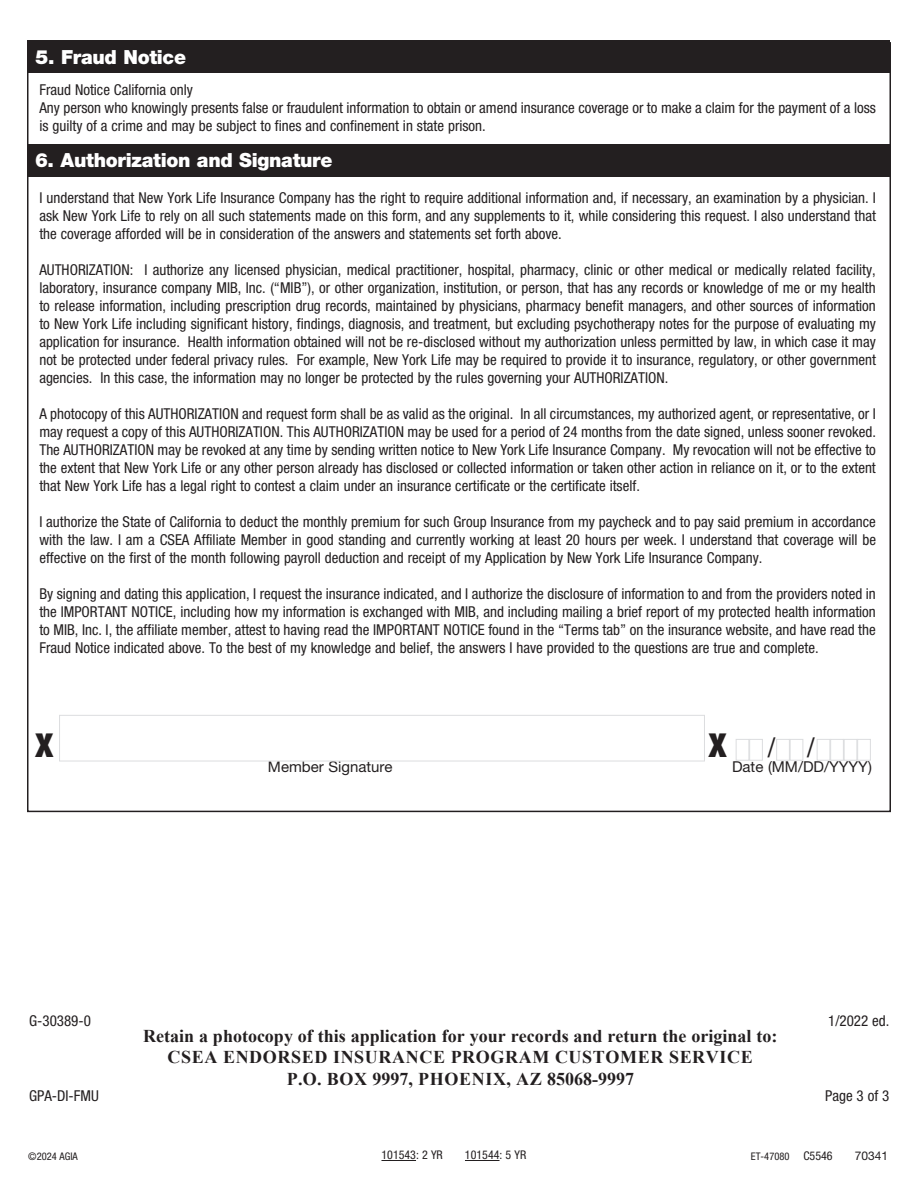
<style>
.page{position:relative;width:918px;height:1188px;background:#fff}
.page>*{position:absolute;margin:0;border:0;box-sizing:border-box;transform-origin:0 0}
.t1{font:900 condensed 33px "Helvetica Neue LT Std";color:#231f20}
.t2{font:condensed 27px "Helvetica Neue LT Std";color:#231f20}
.t3{font:900 19.5px "Helvetica Neue LT Std";letter-spacing:-.015em;color:#fff}
.t4{font:700 18px "Times New Roman";color:#231f20}
.t5{font:700 18px "Times New Roman";letter-spacing:.035em;color:#231f20}
.t6{font:condensed 15px/18px "Helvetica Neue LT Std";color:#231f20;text-align:justify}
.t7{font:15px "Helvetica Neue LT Std";color:#231f20}
.t8{font:condensed 12px "Helvetica Neue LT Std";color:#231f20}
.t9{font:12px "Helvetica Neue LT Std";color:#231f20}
.t10{font:condensed 10.5px "Helvetica Neue LT Std";color:#231f20}
.s1{font-weight:900;font-size:33px}
.s2{font-size:12px}
</style>
<div class="page">
<div style="left:28px;top:41px;width:862px;height:32px;background:#231f20"></div>
<div style="left:27px;top:145px;width:862px;height:32px;background:#231f20"></div>
<div style="left:59px;top:715px;width:646px;height:46px;background:#fff;border:1px solid #dcdddf"></div>
<div style="left:736px;top:739px;width:13px;height:22px;background:#fff;border:1px solid #dcdddf"></div>
<div style="left:749px;top:739px;width:14px;height:22px;background:#fff;border:1px solid #dcdddf"></div>
<div style="left:776px;top:739px;width:14px;height:22px;background:#fff;border:1px solid #dcdddf"></div>
<div style="left:790px;top:739px;width:13px;height:22px;background:#fff;border:1px solid #dcdddf"></div>
<div style="left:817px;top:739px;width:13px;height:22px;background:#fff;border:1px solid #dcdddf"></div>
<div style="left:830px;top:739px;width:14px;height:22px;background:#fff;border:1px solid #dcdddf"></div>
<div style="left:844px;top:739px;width:13px;height:22px;background:#fff;border:1px solid #dcdddf"></div>
<div style="left:857px;top:739px;width:14px;height:22px;background:#fff;border:1px solid #dcdddf"></div>
<hr style="left:381px;top:1160px;width:35px;height:1px;background:#231f20">
<hr style="left:465px;top:1160px;width:35px;height:1px;background:#231f20">
<p class="t3" style="left:36px;top:46px;width:152px">5. Fraud Notice</p>
<p class="t6" style="left:39px;top:81px;width:155px">Fraud Notice California only</p>
<p class="t6" style="left:39px;top:99px;width:838px">Any person who knowingly presents false or fraudulent information to obtain or amend insurance coverage or to make a claim for the payment of a loss is guilty of a crime and may be subject to fines and confinement in state prison.</p>
<p class="t3" style="left:35px;top:148px;width:299px">6. Authorization and Signature</p>
<p class="t6" style="left:39px;top:189px;width:838px">I understand that New York Life Insurance Company has the right to require additional information and, if necessary, an examination by a physician. I ask New York Life to rely on all such statements made on this form, and any supplements to it, while considering this request. I also understand that the coverage afforded will be in consideration of the answers and statements set forth above.</p>
<p class="t6" style="left:39px;top:261px;width:838px">AUTHORIZATION: I authorize any licensed physician, medical practitioner, hospital, pharmacy, clinic or other medical or medically related facility, laboratory, insurance company MIB, Inc. (“MIB”), or other organization, institution, or person, that has any records or knowledge of me or my health to release information, including prescription drug records, maintained by physicians, pharmacy benefit managers, and other sources of information to New York Life including significant history, findings, diagnosis, and treatment, but excluding psychotherapy notes for the purpose of evaluating my application for insurance. Health information obtained will not be re-disclosed without my authorization unless permitted by law, in which case it may not be protected under federal privacy rules. For example, New York Life may be required to provide it to insurance, regulatory, or other government agencies. In this case, the information may no longer be protected by the rules governing your AUTHORIZATION.</p>
<p class="t6" style="left:39px;top:405px;width:838px">A photocopy of this AUTHORIZATION and request form shall be as valid as the original. In all circumstances, my authorized agent, or representative, or I may request a copy of this AUTHORIZATION. This AUTHORIZATION may be used for a period of 24 months from the date signed, unless sooner revoked.<br>The AUTHORIZATION may be revoked at any time by sending written notice to New York Life Insurance Company. My revocation will not be effective to the extent that New York Life or any other person already has disclosed or collected information or taken other action in reliance on it, or to the extent that New York Life has a legal right to contest a claim under an insurance certificate or the certificate itself.</p>
<p class="t6" style="left:39px;top:513px;width:838px">I authorize the State of California to deduct the monthly premium for such Group Insurance from my paycheck and to pay said premium in accordance with the law. I am a CSEA Affiliate Member in good standing and currently working at least 20 hours per week. I understand that coverage will be effective on the first of the month following payroll deduction and receipt of my Application by New York Life Insurance Company.</p>
<p class="t6" style="left:39px;top:585px;width:838px">By signing and dating this application, I request the insurance indicated, and I authorize the disclosure of information to and from the providers noted in the IMPORTANT NOTICE, including how my information is exchanged with MIB, and including mailing a brief report of my protected health information to MIB, Inc. I, the affiliate member, attest to having read the IMPORTANT NOTICE found in the “Terms tab” on the insurance website, and have read the Fraud Notice indicated above. To the best of my knowledge and belief, the answers I have provided to the questions are true and complete.</p>
<p class="t1" style="left:36px;top:725px;width:19px">X</p>
<p class="t2" style="left:709px;top:732px;width:107px"><span class="s1">X</span> / /</p>
<p class="t7" style="left:268px;top:758px;width:126px">Member Signature</p>
<p class="t7" style="left:732px;top:758px;width:141px">Date (MM/DD/YYYY)</p>
<p class="t6" style="left:29px;top:1012px;width:63px">G-30389-0</p>
<p class="t6" style="left:828px;top:1012px;width:63px">1/2022 ed.</p>
<p class="t4" style="left:143px;top:1023px;width:636px">Retain a photocopy of this application for your records and return the original to:</p>
<p class="t5" style="left:168px;top:1044px;width:587px">CSEA ENDORSED INSURANCE PROGRAM CUSTOMER SERVICE</p>
<p class="t4" style="left:287px;top:1066px;width:349px">P.O. BOX 9997, PHOENIX, AZ 85068-9997</p>
<p class="t6" style="left:29px;top:1087px;width:71px">GPA-DI-FMU</p>
<p class="t6" style="left:825px;top:1087px;width:66px">Page 3 of 3</p>
<p class="t10" style="left:28px;top:1150px;width:51px">©2024 AGIA</p>
<p class="t8" style="left:381px;top:1148px;width:63px">101543: 2 YR</p>
<p class="t8" style="left:465px;top:1148px;width:63px">101544: 5 YR</p>
<p class="t10" style="left:751px;top:1150px;width:83px">ET-47080 <span class="s2">C5546</span></p>
<p class="t9" style="left:855px;top:1149px;width:35px">70341</p>
</div>
